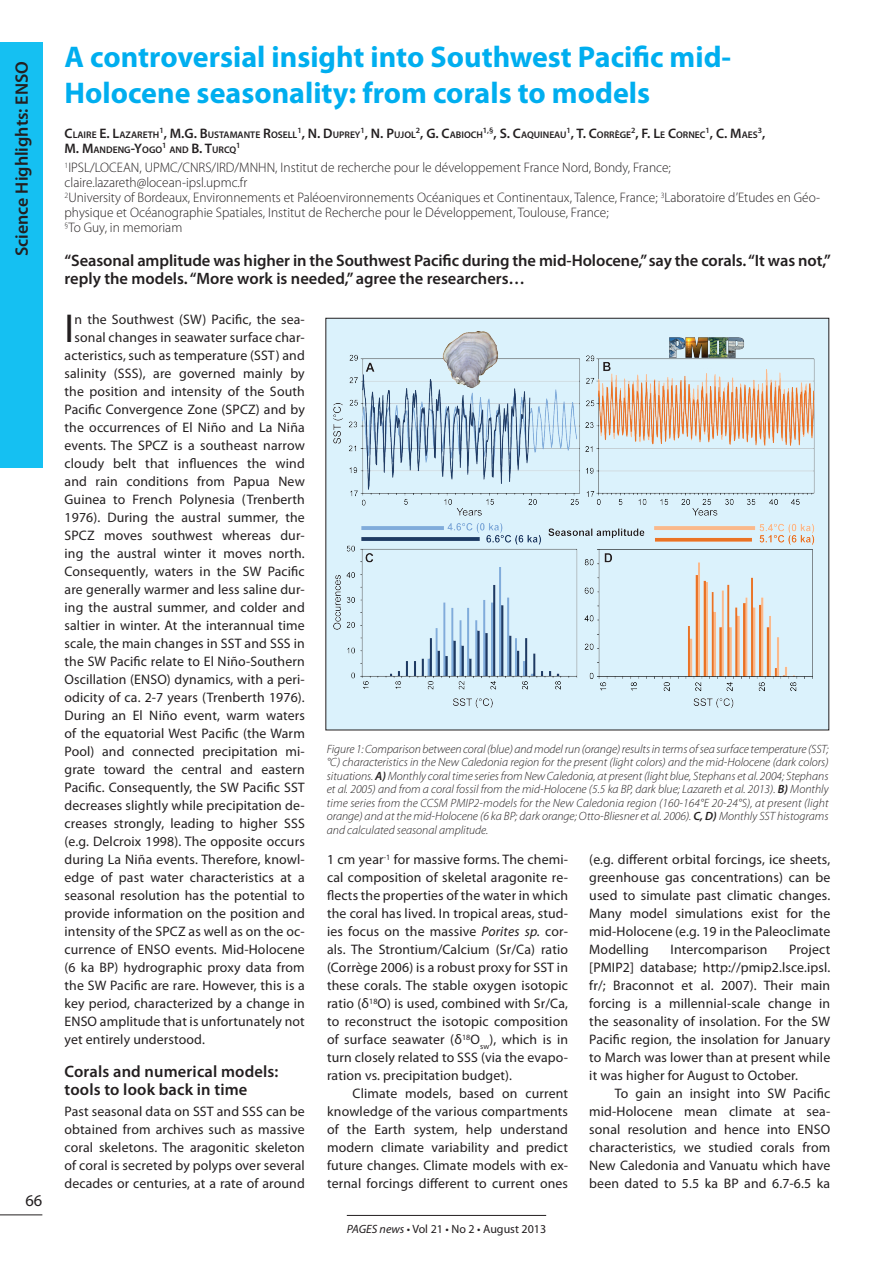
<style>
.page{position:relative;width:893px;height:1263px;background:#fff}
.page>*{position:absolute;margin:0;border:0;box-sizing:border-box;transform-origin:0 0}
.t1{font:40.5px "Myriad Pro";color:#231f20}
.t2{font:700 30px/36px "Myriad Pro";color:#00aeef}
.t3{font:600 18px "Myriad Pro";color:#231f20}
.t4{font:600 16.5px/18px "Myriad Pro";letter-spacing:-.005em;color:#231f20}
.t5{font:16.5px "Myriad Pro";color:#231f20}
.t6{font:13.8px/18px "Myriad Pro";letter-spacing:.01em;color:#231f20;text-align:justify}
.t7{font:300 13.8px/15px "Myriad Pro";color:#231f20}
.t8{font:600 13.8px "Myriad Pro";color:#231f20}
.t9{font:italic 300 12px/13.5px "Myriad Pro";color:#231f20;text-align:justify}
.t10{font:12px "Myriad Pro";color:#231f20}
.t11{font:600 9.6px "Myriad Pro";color:#231f20}
.t12{font:600 8.1px "Myriad Pro";color:#231f20}
.s1{font-size:13.8px}
.s2{font-size:9.6px}
.s3{font-weight:600}
.s4{font-style:italic}
</style>
<div class="page">
<hr style="left:0;top:1214px;width:42px;height:1px;background:#231f20">
<hr style="left:347px;top:1215px;width:199px;height:1px;background:#231f20">
<div style="left:0;top:43px;width:42px;height:425px;background:#15c0f2"></div>
<div style="left:326px;top:318px;width:503px;height:412px;background:#dbf2fc"></div>
<img style="left:333px;top:331px;width:482px;height:377px">
<h3 class="t3" style="left:10px;top:256px;width:197px;rotate:-90deg">Science Highlights: ENSO</h3>
<p class="t5" style="left:25px;top:1190px;width:18px">66</p>
<h2 class="t2" style="left:65px;top:38px;width:668px">A controversial insight into Southwest Pacific mid-<br>Holocene seasonality: from corals to models</h2>
<p class="t11" style="left:65px;top:129px;width:297px"><span class="s1">C</span>LAIRE <span class="s1">E. L</span>AZARETH<sup>1</sup><span class="s1">, M.G. B</span>USTAMANTE <span class="s1">R</span>OSELL<sup>1</sup><span class="s1">, N. D</span>UPREY</p>
<p class="t8" style="left:361px;top:124px;width:57px"><sup>1</sup>, N. P<span class="s2">UJOL</span></p>
<p class="t11" style="left:416px;top:129px;width:291px"><sup>2</sup><span class="s1">, G. C</span>ABIOCH<sup>1,§</sup><span class="s1">, S. C</span>AQUINEAU<sup>1</sup><span class="s1">, T. C</span>ORRÈGE<sup>2</sup><span class="s1">, F. L</span>E <span class="s1">C</span>ORNEC</p>
<p class="t8" style="left:706px;top:124px;width:54px"><sup>1</sup>, C. M<span class="s2">AES</span></p>
<p class="t12" style="left:758px;top:125px;width:9px">3<span class="s1">,</span></p>
<p class="t11" style="left:65px;top:144px;width:99px"><span class="s1">M. M</span>ANDENG<span class="s1">-Y</span>OGO</p>
<p class="t12" style="left:162px;top:140px;width:6px">1</p>
<p class="t11" style="left:169px;top:144px;width:68px">AND <span class="s1">B. T</span>URCQ</p>
<p class="t12" style="left:236px;top:140px;width:6px">1</p>
<p class="t7" style="left:65px;top:160px;width:757px"><sup>1</sup>IPSL/LOCEAN, UPMC/CNRS/IRD/MNHN, Institut de recherche pour le développement France Nord, Bondy, France; claire.lazareth@locean-ipsl.upmc.fr<br><sup>2</sup>University of Bordeaux, Environnements et Paléoenvironnements Océaniques et Continentaux, Talence, France; <sup>3</sup>Laboratoire d’Etudes en Géo&shy;physique et Océanographie Spatiales, Institut de Recherche pour le Développement, Toulouse, France;<br><sup>§</sup>To Guy, in memoriam</p>
<p class="t4" style="left:65px;top:251px;width:768px">“Seasonal amplitude was higher in the Southwest Pacific during the mid-Holocene,” say the corals. “It was not,” reply the models. “More work is needed,” agree the researchers…</p>
<h1 class="t1" style="left:65px;top:303px;width:11px">I</h1>
<p class="t6" style="left:75px;top:310px;width:232px">n the Southwest (SW) Pacific, the sea-</p>
<p class="t6" style="left:75px;top:328px;width:232px">sonal changes in seawater surface char-</p>
<p class="t6" style="left:65px;top:346px;width:242px">acteristics, such as temperature (SST) and</p>
<p class="t6" style="left:65px;top:364px;width:242px">salinity (SSS), are governed mainly by</p>
<p class="t6" style="left:65px;top:382px;width:242px">the position and intensity of the South</p>
<p class="t6" style="left:65px;top:400px;width:242px">Pacific Convergence Zone (SPCZ) and by</p>
<p class="t6" style="left:65px;top:418px;width:242px">the occurrences of El Niño and La Niña</p>
<p class="t6" style="left:65px;top:436px;width:242px">events. The SPCZ is a southeast narrow</p>
<p class="t6" style="left:65px;top:454px;width:242px">cloudy belt that influences the wind</p>
<p class="t6" style="left:65px;top:472px;width:242px">and rain conditions from Papua New</p>
<p class="t6" style="left:65px;top:490px;width:242px">Guinea to French Polynesia (Trenberth</p>
<p class="t6" style="left:65px;top:508px;width:242px">1976). During the austral summer, the</p>
<p class="t6" style="left:65px;top:526px;width:242px">SPCZ moves southwest whereas dur-</p>
<p class="t6" style="left:65px;top:544px;width:242px">ing the austral winter it moves north.</p>
<p class="t6" style="left:65px;top:562px;width:242px">Consequently, waters in the SW Pacific</p>
<p class="t6" style="left:65px;top:580px;width:242px">are generally warmer and less saline dur-</p>
<p class="t6" style="left:65px;top:598px;width:242px">ing the austral summer, and colder and</p>
<p class="t6" style="left:65px;top:616px;width:242px">saltier in winter. At the interannual time</p>
<p class="t6" style="left:65px;top:634px;width:242px">scale, the main changes in SST and SSS in</p>
<p class="t6" style="left:65px;top:652px;width:242px">the SW Pacific relate to El Niño-Southern</p>
<p class="t6" style="left:65px;top:670px;width:242px">Oscillation (ENSO) dynamics, with a peri-</p>
<p class="t6" style="left:65px;top:688px;width:242px">odicity of ca. 2-7 years (Trenberth 1976).</p>
<p class="t6" style="left:65px;top:706px;width:242px">During an El Niño event, warm waters</p>
<p class="t6" style="left:65px;top:724px;width:242px">of the equatorial West Pacific (the Warm</p>
<p class="t6" style="left:65px;top:742px;width:242px">Pool) and connected precipitation mi-</p>
<p class="t6" style="left:65px;top:760px;width:242px">grate toward the central and eastern</p>
<p class="t6" style="left:65px;top:778px;width:242px">Pacific. Consequently, the SW Pacific SST</p>
<p class="t6" style="left:65px;top:796px;width:242px">decreases slightly while precipitation de-</p>
<p class="t6" style="left:65px;top:814px;width:242px">creases strongly, leading to higher SSS</p>
<p class="t6" style="left:65px;top:832px;width:242px">(e.g. Delcroix 1998). The opposite occurs</p>
<p class="t6" style="left:65px;top:850px;width:242px">during La Niña events. Therefore, knowl-</p>
<p class="t6" style="left:65px;top:868px;width:242px">edge of past water characteristics at a</p>
<p class="t6" style="left:65px;top:886px;width:242px">seasonal resolution has the potential to</p>
<p class="t6" style="left:65px;top:904px;width:242px">provide information on the position and</p>
<p class="t6" style="left:65px;top:922px;width:242px">intensity of the SPCZ as well as on the oc-</p>
<p class="t6" style="left:65px;top:940px;width:242px">currence of ENSO events. Mid-Holocene</p>
<p class="t6" style="left:65px;top:958px;width:242px">(6 ka BP) hydrographic proxy data from</p>
<p class="t6" style="left:65px;top:976px;width:242px">the SW Pacific are rare. However, this is a</p>
<p class="t6" style="left:65px;top:994px;width:242px">key period, characterized by a change in</p>
<p class="t6" style="left:65px;top:1012px;width:242px">ENSO amplitude that is unfortunately not</p>
<p class="t6" style="left:65px;top:1030px;width:142px">yet entirely understood.</p>
<p class="t4" style="left:65px;top:1062px;width:215px">Corals and numerical models: tools to look back in time</p>
<p class="t6" style="left:65px;top:1102px;width:242px">Past seasonal data on SST and SSS can be obtained from archives such as massive coral skeletons. The aragonitic skeleton of coral is secreted by polyps over several decades or centuries, at a rate of around</p>
<p class="t9" style="left:327px;top:742px;width:503px">Figure 1: Comparison between coral (blue) and model run (orange) results in terms of sea surface temperature (SST; °C) characteristics in the New Caledonia region for the present (light colors) and the mid-Holocene (dark colors) situations. <span class="s3">A)</span> Monthly coral time series from New Caledonia, at present (light blue, Stephans et al. 2004; Stephans et al. 2005) and from a coral fossil from the mid-Holocene (5.5 ka BP, dark blue; Lazareth et al. 2013). <span class="s3">B)</span> Monthly time series from the CCSM PMIP2-models for the New Caledonia region (160-164°E 20-24°S), at present (light orange) and at the mid-Holocene (6 ka BP; dark orange; Otto-Bliesner et al. 2006). <span class="s3">C, D)</span> Monthly SST histograms and calculated seasonal amplitude.</p>
<p class="t6" style="left:327px;top:850px;width:242px">1 cm year<sup>-1</sup> for massive forms. The chemi&shy;cal composition of skeletal aragonite re&shy;flects the properties of the water in which the coral has lived. In tropical areas, stud&shy;ies focus on the massive <span class="s4">Porites sp.</span> cor&shy;als. The Strontium/Calcium (Sr/Ca) ratio (Corrège 2006) is a robust proxy for SST in these corals. The stable oxygen isotopic ratio (δ<sup>18</sup>O) is used, combined with Sr/Ca, to reconstruct the isotopic composition of surface seawater (δ<sup>18</sup>O<sub>sw</sub>), which is in turn closely related to SSS (via the evapo&shy;ration vs. precipitation budget).</p>
<p class="t6" style="left:327px;top:1084px;width:242px;text-indent:26px">Climate models, based on current knowledge of the various compartments of the Earth system, help understand modern climate variability and predict future changes. Climate models with ex&shy;ternal forcings different to current ones</p>
<p class="t6" style="left:589px;top:850px;width:242px">(e.g. different orbital forcings, ice sheets, greenhouse gas concentrations) can be used to simulate past climatic changes.<br>Many model simulations exist for the mid-Holocene (e.g. 19 in the Paleoclimate Modelling</p>
<p class="t6" style="left:589px;top:940px;width:242px;text-indent:200px">Project [PMIP2] database; http://pmip2.lsce.ipsl. fr/; Braconnot et al. 2007). Their main forcing is a millennial-scale change in the seasonality of insolation. For the SW Pacific region, the insolation for January to March was lower than at present while it was higher for August to October.</p>
<p class="t6" style="left:589px;top:1084px;width:242px;text-indent:26px">To gain an insight into SW Pacific mid-Holocene mean climate at sea&shy;sonal resolution and hence into ENSO characteristics, we studied corals from New Caledonia and Vanuatu which have been dated to 5.5 ka BP and 6.7-6.5 ka</p>
<p class="t6" style="left:671px;top:940px;width:98px">Intercomparison</p>
<p class="t10" style="left:347px;top:1221px;width:201px"><span class="s4">PAGES news</span> • Vol 21 • No 2 • August 2013</p>
</div>
